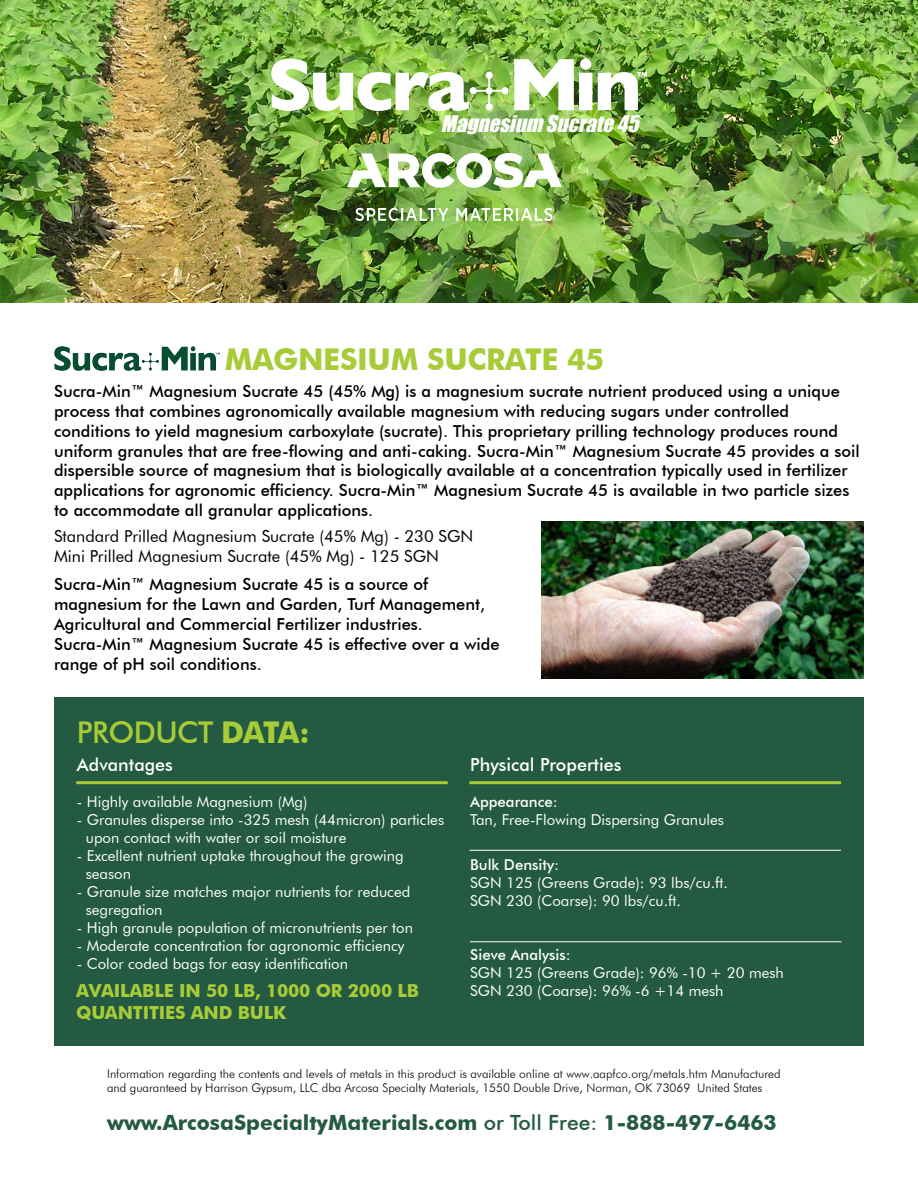
<style>
.page{position:relative;width:918px;height:1188px;background:#fff}
.page>*{position:absolute;margin:0;border:0;box-sizing:border-box;transform-origin:0 0}
.t1{font:700 30px "Futura BT";letter-spacing:-.01em;color:#a8cb38}
.t2{font:500 30px "Futura BT";letter-spacing:-.02em;color:#a8cb38}
.t3{font:700 21px "Futura BT";color:#235a41}
.t4{font:italic 21px "Impact";color:#fff}
.t5{font:700 18px/21.6px "Futura BT";letter-spacing:-.01em;color:#a8cb38}
.t6{font:500 18px "Futura BT";color:#fff}
.t7{font:500 16.5px/19.8px "Futura BT";color:#000}
.t8{font:16.5px "Futura BT";color:#000}
.t9{font:15px "Futura BT";color:#fff}
.t10{font:500 15px "Futura BT";color:#fff}
.t11{font:300 12px/14.4px "Futura BT";color:#000}
.s1{font-weight:700}
.s2{font-weight:500}
</style>
<div class="page">
<img style="left:542px;top:521px;width:322px;height:158px">
<img style="left:0;top:0;width:918px;height:302px">
<div style="left:54px;top:698px;width:810px;height:348px;background:#235a41"></div>
<svg style="left:598px;top:71px;width:49px;height:39px"></svg>
<img style="left:271px;top:58px;width:321px;height:54px">
<hr style="left:76px;top:781px;width:372px;height:3px;background:#a8cb38">
<hr style="left:470px;top:781px;width:371px;height:3px;background:#a8cb38">
<hr style="left:470px;top:850px;width:371px;height:1px;background:#fff">
<hr style="left:470px;top:941px;width:371px;height:1px;background:#fff">
<img style="left:54px;top:347px;width:166px;height:24px">
<img style="left:348px;top:154px;width:213px;height:66px">
<p class="t4" style="left:441px;top:107px;width:206px">Magnesium Sucrate45</p>
<p class="t1" style="left:225px;top:341px;width:381px">MAGNESIUM SUCRATE 45</p>
<p class="t7" style="left:54px;top:381px;width:807px">Sucra-Min™ Magnesium Sucrate 45 (45% Mg) is a magnesium sucrate nutrient produced using a unique process that combines agronomically available magnesium with reducing sugars under controlled conditions to yield magnesium carboxylate (sucrate). This proprietary prilling technology produces round uniform granules that are free-flowing and anti-caking. Sucra-Min™ Magnesium Sucrate 45 provides a soil dispersible source of magnesium that is biologically available at a concentration typically used in fertilizer applications for agronomic efficiency. Sucra-Min™ Magnesium Sucrate 45 is available in two particle sizes to accommodate all granular applications.</p>
<p class="t8" style="left:54px;top:526px;width:421px">Standard Prilled Magnesium Sucrate (45% Mg) - 230 SGN</p>
<p class="t8" style="left:54px;top:546px;width:386px">Mini Prilled Magnesium Sucrate (45% Mg) - 125 SGN</p>
<p class="t7" style="left:54px;top:574px;width:433px">Sucra-Min™ Magnesium Sucrate 45 is a source of magnesium for the Lawn and Garden, Turf Management,<br>Agricultural and Commercial Fertilizer industries.</p>
<p class="t7" style="left:54px;top:634px;width:447px">Sucra-Min™ Magnesium Sucrate 45 is effective over a wide range of pH soil conditions.</p>
<p class="t2" style="left:77px;top:714px;width:234px">PRODUCT <span class="s1">DATA:</span></p>
<p class="t6" style="left:77px;top:754px;width:98px">Advantages</p>
<p class="t9" style="left:77px;top:793px;width:232px">- Highly available Magnesium (Mg)</p>
<p class="t9" style="left:77px;top:811px;width:369px">- Granules disperse into -325 mesh (44micron) particles</p>
<p class="t9" style="left:86px;top:829px;width:262px">upon contact with water or soil moisture</p>
<p class="t9" style="left:77px;top:847px;width:328px">- Excellent nutrient uptake throughout the growing</p>
<p class="t9" style="left:86px;top:865px;width:47px">season</p>
<p class="t9" style="left:77px;top:883px;width:335px">- Granule size matches major nutrients for reduced</p>
<p class="t9" style="left:86px;top:901px;width:78px">segregation</p>
<p class="t9" style="left:77px;top:919px;width:338px">- High granule population of micronutrients per ton</p>
<p class="t9" style="left:77px;top:937px;width:329px">- Moderate concentration for agronomic efficiency</p>
<p class="t9" style="left:77px;top:955px;width:273px">- Color coded bags for easy identification</p>
<p class="t5" style="left:76px;top:980px;width:344px">AVAILABLE IN 50 LB, 1000 OR 2000 LB<br>QUANTITIES AND BULK</p>
<p class="t6" style="left:470px;top:754px;width:153px">Physical Properties</p>
<p class="t10" style="left:470px;top:793px;width:89px">Appearance:</p>
<p class="t9" style="left:470px;top:811px;width:255px">Tan, Free-Flowing Dispersing Granules</p>
<p class="t10" style="left:470px;top:856px;width:90px">Bulk Density:</p>
<p class="t9" style="left:470px;top:874px;width:259px">SGN 125 (Greens Grade): 93 lbs/cu.ft.</p>
<p class="t9" style="left:470px;top:892px;width:212px">SGN 230 (Coarse): 90 lbs/cu.ft.</p>
<p class="t10" style="left:470px;top:946px;width:102px">Sieve Analysis:</p>
<p class="t9" style="left:470px;top:964px;width:315px">SGN 125 (Greens Grade): 96% -10 + 20 mesh</p>
<p class="t9" style="left:470px;top:982px;width:255px">SGN 230 (Coarse): 96% -6 +14 mesh</p>
<p class="t11" style="left:107px;top:1066px;width:675px">Information regarding the contents and levels of metals in this product is available online at www.aapfco.org/metals.htm Manufactured and guaranteed by Harrison Gypsum, LLC dba Arcosa Specialty Materials, 1550 Double Drive, Norman, OK 73069 United States</p>
<p class="t3" style="left:107px;top:1110px;width:671px">www.ArcosaSpecialtyMaterials.com <span class="s2">or Toll Free:</span> 1-888-497-6463</p>
</div>
